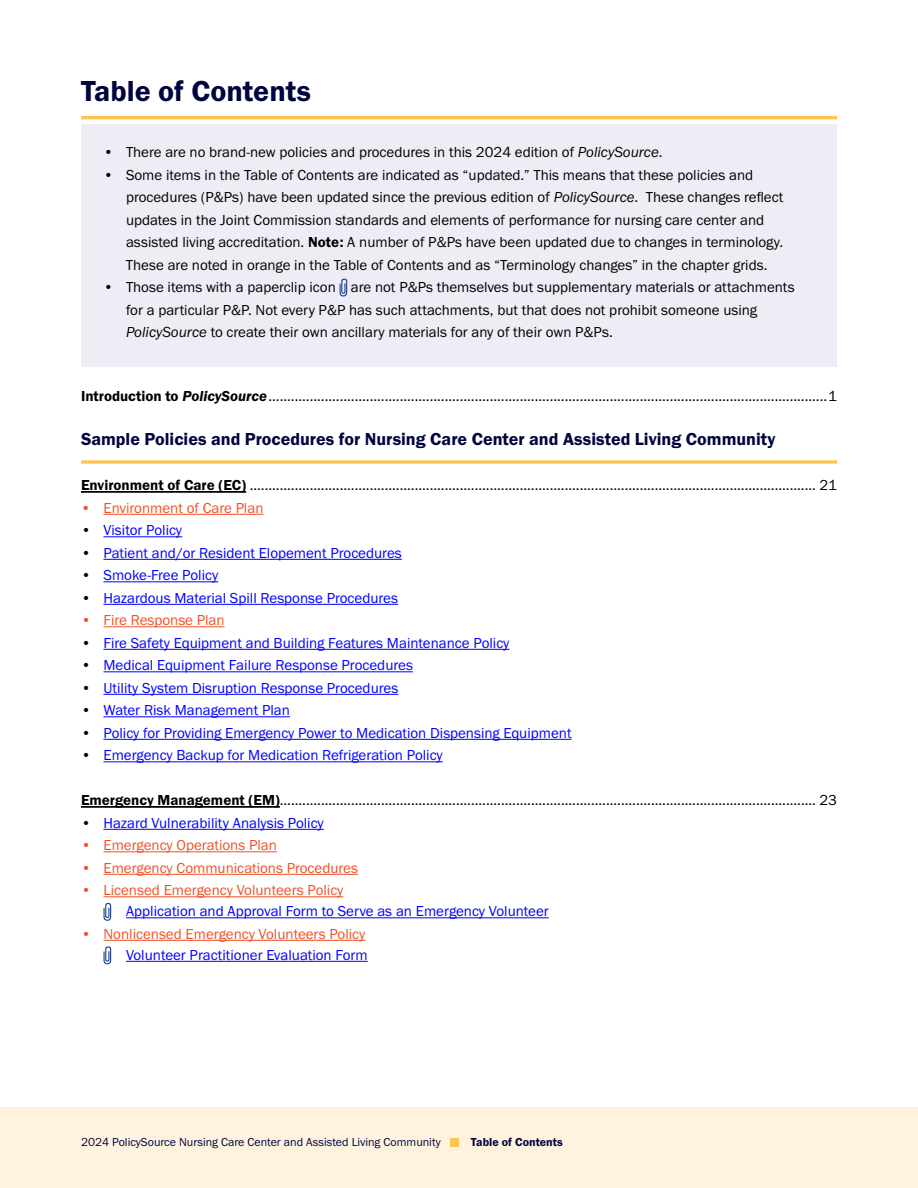
<style>
.page{position:relative;width:918px;height:1188px;background:#fff}
.page>*{position:absolute;margin:0;border:0;box-sizing:border-box;transform-origin:0 0}
.t1{font:30px "Franklin Gothic URW Dem";color:#00053e}
.t2{font:18px "Franklin Gothic URW Dem";color:#00053e}
.t3{font:15px/22.5px "Franklin Gothic URW Boo";color:#000}
.t4{font:15px "Franklin Gothic URW Boo";color:#00f}
.t5{font:15px "Franklin Gothic URW Boo";color:#ef5125}
.t6{font:12px "Franklin Gothic URW Boo";color:#00053e}
.t7{font:12px "Franklin Gothic URW Dem";color:#00053e}
.s1{font-family:"Franklin Gothic URW Boo Ita"}
.s2{font-family:"Franklin Gothic URW Dem"}
.s3{font-family:"Franklin Gothic URW Dem Ita"}
.s4{color:#000}
</style>
<div class="page">
<div style="left:0;top:1107px;width:918px;height:81px;background:#fff3e0"></div>
<div style="left:450px;top:1138px;width:9px;height:9px;background:#fec553"></div>
<svg style="left:81px;top:460px;width:756px;height:4px;background:#fecd6d"></svg>
<hr style="left:81px;top:491px;width:165px;height:2px;background:#000">
<hr style="left:104px;top:514px;width:159px;height:1px;background:#ef5125">
<hr style="left:104px;top:536px;width:78px;height:1px;background:#00f">
<hr style="left:104px;top:559px;width:298px;height:1px;background:#00f">
<hr style="left:104px;top:581px;width:114px;height:1px;background:#00f">
<hr style="left:104px;top:604px;width:294px;height:1px;background:#00f">
<hr style="left:104px;top:626px;width:121px;height:1px;background:#ef5125">
<hr style="left:104px;top:649px;width:405px;height:1px;background:#00f">
<hr style="left:104px;top:671px;width:309px;height:1px;background:#00f">
<hr style="left:104px;top:694px;width:294px;height:1px;background:#00f">
<hr style="left:104px;top:716px;width:186px;height:1px;background:#00f">
<hr style="left:104px;top:739px;width:468px;height:1px;background:#00f">
<hr style="left:104px;top:761px;width:339px;height:1px;background:#00f">
<hr style="left:81px;top:806px;width:199px;height:2px;background:#000">
<hr style="left:104px;top:829px;width:220px;height:1px;background:#00f">
<hr style="left:104px;top:851px;width:173px;height:1px;background:#ef5125">
<hr style="left:104px;top:874px;width:254px;height:1px;background:#ef5125">
<hr style="left:104px;top:896px;width:239px;height:1px;background:#ef5125">
<hr style="left:126px;top:917px;width:423px;height:1px;background:#00f">
<hr style="left:104px;top:940px;width:261px;height:1px;background:#ef5125">
<hr style="left:126px;top:961px;width:242px;height:1px;background:#00f">
<svg style="left:103px;top:903px;width:8px;height:18px"></svg>
<svg style="left:103px;top:946px;width:8px;height:18px"></svg>
<hr style="left:81px;top:116px;width:756px;height:3px;background:#fec553">
<div style="left:81px;top:124px;width:756px;height:243px;background:#eeedf5"></div>
<svg style="left:340px;top:278px;width:7px;height:19px"></svg>
<h1 class="t1" style="left:81px;top:73px;width:232px">Table of Contents</h1>
<p class="t3" style="left:104px;top:140px;width:561px">• There are no brand-new policies and procedures in this 2024 edition of <span class="s1">PolicySource</span>.</p>
<p class="t3" style="left:126px;top:163px;width:659px;text-indent:-22px">• Some items in the Table of Contents are indicated as “updated.” This means that these policies and procedures (P&amp;Ps) have been updated since the previous edition of <span class="s1">PolicySource</span>. These changes reflect updates in the Joint Commission standards and elements of performance for nursing care center and assisted living accreditation. <span class="s2">Note:</span> A number of P&amp;Ps have been updated due to changes in terminology.<br>These are noted in orange in the Table of Contents and as “Terminology changes” in the chapter grids.</p>
<p class="t3" style="left:126px;top:275px;width:670px;text-indent:-23px">• Those items with a paperclip icon are not P&amp;Ps themselves but supplementary materials or attachments for a particular P&amp;P. Not every P&amp;P has such attachments, but that does not prohibit someone using<br><span class="s1">PolicySource</span> to create their own ancillary materials for any of their own P&amp;Ps.</p>
<p class="t3" style="left:81px;top:385px;width:757px"><span class="s2">Introduction to</span> <span class="s3">PolicySource</span>.....................................................................................................................................................1</p>
<p class="t2" style="left:81px;top:428px;width:696px">Sample Policies and Procedures for Nursing Care Center and Assisted Living Community</p>
<p class="t3" style="left:81px;top:474px;width:757px"><span class="s2">Environment of Care (EC)</span> ....................................................................................................................................................... 21</p>
<p class="t5" style="left:81px;top:499px;width:184px">• Environment of Care Plan</p>
<p class="t4" style="left:81px;top:521px;width:103px"><span class="s4">•</span> Visitor Policy</p>
<p class="t4" style="left:81px;top:544px;width:322px"><span class="s4">•</span> Patient and/or Resident Elopement Procedures</p>
<p class="t4" style="left:81px;top:566px;width:139px"><span class="s4">•</span> Smoke-Free Policy</p>
<p class="t4" style="left:81px;top:589px;width:319px"><span class="s4">•</span> Hazardous Material Spill Response Procedures</p>
<p class="t5" style="left:81px;top:611px;width:145px">• Fire Response Plan</p>
<p class="t4" style="left:81px;top:634px;width:430px"><span class="s4">•</span> Fire Safety Equipment and Building Features Maintenance Policy</p>
<p class="t4" style="left:81px;top:656px;width:334px"><span class="s4">•</span> Medical Equipment Failure Response Procedures</p>
<p class="t4" style="left:81px;top:679px;width:319px"><span class="s4">•</span> Utility System Disruption Response Procedures</p>
<p class="t4" style="left:81px;top:701px;width:210px"><span class="s4">•</span> Water Risk Management Plan</p>
<p class="t4" style="left:81px;top:724px;width:492px"><span class="s4">•</span> Policy for Providing Emergency Power to Medication Dispensing Equipment</p>
<p class="t4" style="left:81px;top:746px;width:363px"><span class="s4">•</span> Emergency Backup for Medication Refrigeration Policy</p>
<p class="t3" style="left:81px;top:789px;width:757px"><span class="s2">Emergency Management (EM)</span>............................................................................................................................................... 23</p>
<p class="t4" style="left:81px;top:814px;width:244px"><span class="s4">•</span> Hazard Vulnerability Analysis Policy</p>
<p class="t5" style="left:81px;top:836px;width:197px">• Emergency Operations Plan</p>
<p class="t5" style="left:81px;top:859px;width:279px">• Emergency Communications Procedures</p>
<p class="t5" style="left:81px;top:881px;width:264px">• Licensed Emergency Volunteers Policy</p>
<p class="t4" style="left:126px;top:902px;width:424px">Application and Approval Form to Serve as an Emergency Volunteer</p>
<p class="t5" style="left:81px;top:925px;width:286px">• Nonlicensed Emergency Volunteers Policy</p>
<p class="t4" style="left:126px;top:946px;width:243px">Volunteer Practitioner Evaluation Form</p>
<p class="t6" style="left:81px;top:1135px;width:361px">2024 PolicySource Nursing Care Center and Assisted Living Community</p>
<p class="t7" style="left:471px;top:1135px;width:94px">Table of Contents</p>
</div>
